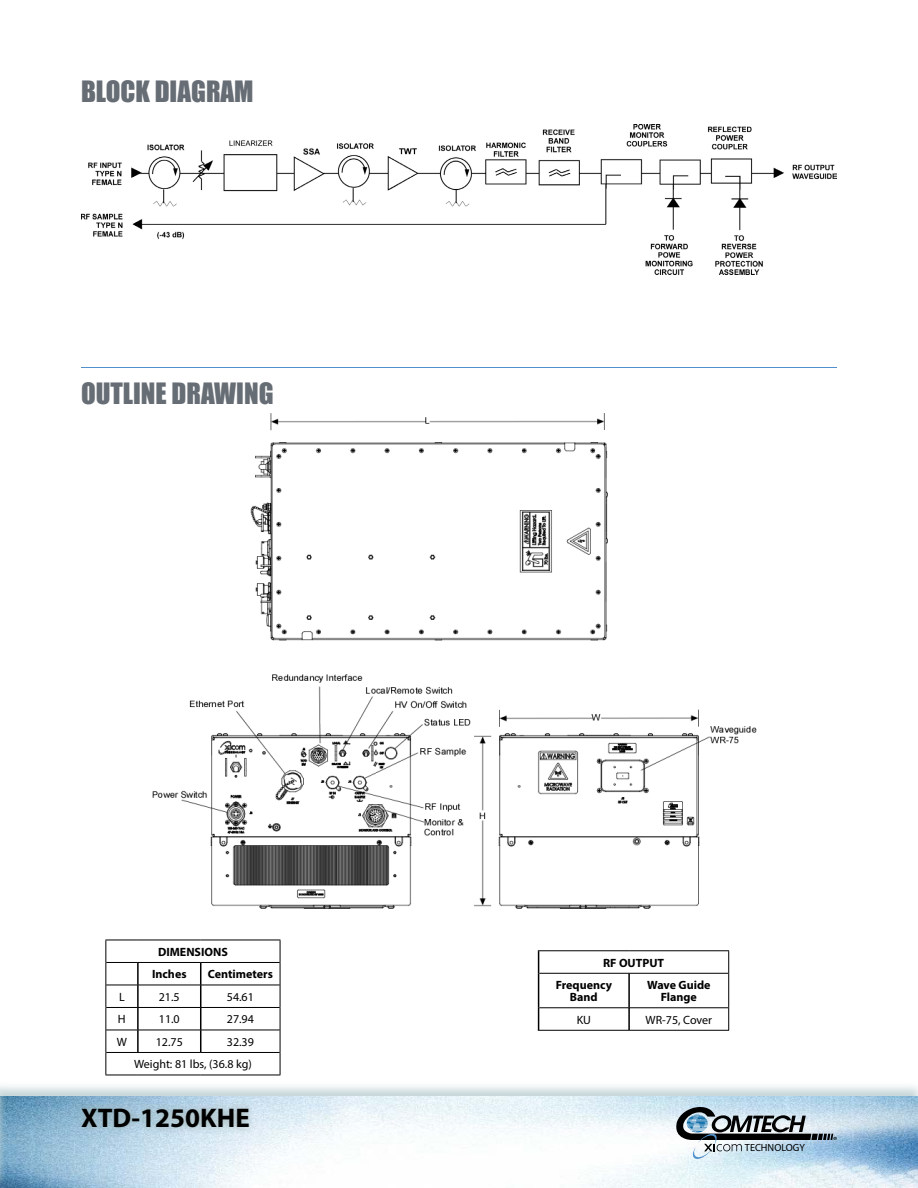
<style>
.page{position:relative;width:918px;height:1188px;background:#fff}
.page>*{position:absolute;margin:0;border:0;box-sizing:border-box;transform-origin:0 0}
.t1{font:27px "Impact";color:#676d75}
.t2{font:700 27px "Myriad Pro";color:#000}
.t3{font:12px/22.5px "Myriad Pro";color:#000;text-align:right}
.t4{font:700 12px/22.5px "Myriad Pro";color:#000}
.t5{font:10.35px "Myriad Pro";color:#000}
</style>
<div class="page">
<svg style="left:7px;top:1086px;width:911px;height:10px;background:#dbe5e6"></svg>
<img style="left:7px;top:1096px;width:911px;height:92px">
<svg style="left:673px;top:1101px;width:164px;height:58px;background:#9eafba"></svg>
<svg style="left:75px;top:1101px;width:181px;height:34px;background:#afcad8"></svg>
<hr style="left:81px;top:367px;width:756px;height:1px;background:#5091cd">
<svg style="left:0;top:1086px;width:7px;height:102px"></svg>
<svg style="left:0;top:1096px;width:1px;height:92px"></svg>
<img style="left:81px;top:124px;width:756px;height:150px">
<img style="left:152px;top:414px;width:605px;height:494px">
<hr style="left:137px;top:963px;width:2px;height:22px;background:#000">
<hr style="left:137px;top:985px;width:2px;height:22px;background:#000">
<hr style="left:137px;top:1008px;width:2px;height:22px;background:#000">
<hr style="left:137px;top:1030px;width:2px;height:22px;background:#000">
<svg style="left:200px;top:963px;width:1px;height:89px"></svg>
<hr style="left:106px;top:962px;width:32px;height:1px;background:#000">
<hr style="left:138px;top:962px;width:63px;height:1px;background:#000">
<hr style="left:201px;top:962px;width:79px;height:1px;background:#000">
<hr style="left:106px;top:985px;width:32px;height:1px;background:#000">
<hr style="left:138px;top:985px;width:63px;height:1px;background:#000">
<hr style="left:201px;top:985px;width:79px;height:1px;background:#000">
<hr style="left:106px;top:1007px;width:32px;height:1px;background:#000">
<hr style="left:138px;top:1007px;width:63px;height:1px;background:#000">
<hr style="left:201px;top:1007px;width:79px;height:1px;background:#000">
<hr style="left:106px;top:1030px;width:32px;height:1px;background:#000">
<hr style="left:138px;top:1030px;width:63px;height:1px;background:#000">
<hr style="left:201px;top:1030px;width:79px;height:1px;background:#000">
<hr style="left:106px;top:1052px;width:32px;height:1px;background:#000">
<hr style="left:138px;top:1052px;width:63px;height:1px;background:#000">
<hr style="left:201px;top:1052px;width:79px;height:1px;background:#000">
<hr style="left:105px;top:940px;width:33px;height:1px;background:#000">
<hr style="left:138px;top:940px;width:63px;height:1px;background:#000">
<hr style="left:201px;top:940px;width:79px;height:1px;background:#000">
<svg style="left:105px;top:940px;width:1px;height:135px"></svg>
<svg style="left:280px;top:940px;width:1px;height:135px"></svg>
<hr style="left:105px;top:1075px;width:33px;height:1px;background:#000">
<hr style="left:138px;top:1075px;width:63px;height:1px;background:#000">
<hr style="left:201px;top:1075px;width:79px;height:1px;background:#000">
<svg style="left:538px;top:951px;width:1px;height:22px"></svg>
<hr style="left:538px;top:973px;width:1px;height:35px;background:#000">
<hr style="left:628px;top:973px;width:2px;height:35px;background:#000">
<svg style="left:538px;top:1008px;width:1px;height:22px"></svg>
<hr style="left:628px;top:1008px;width:2px;height:22px;background:#000">
<hr style="left:539px;top:973px;width:90px;height:1px;background:#000">
<hr style="left:629px;top:973px;width:99px;height:1px;background:#000">
<hr style="left:539px;top:1008px;width:90px;height:1px;background:#000">
<hr style="left:629px;top:1008px;width:99px;height:1px;background:#000">
<hr style="left:538px;top:1030px;width:91px;height:1px;background:#000">
<hr style="left:629px;top:1030px;width:100px;height:1px;background:#000">
<hr style="left:538px;top:950px;width:91px;height:1px;background:#000">
<hr style="left:629px;top:950px;width:100px;height:1px;background:#000">
<svg style="left:728px;top:951px;width:1px;height:22px"></svg>
<hr style="left:728px;top:973px;width:1px;height:35px;background:#000">
<svg style="left:728px;top:1008px;width:1px;height:22px"></svg>
<h1 class="t1" style="left:81px;top:71px;width:174px">BLOCK DIAGRAM</h1>
<h1 class="t1" style="left:81px;top:372px;width:194px">OUTLINE DRAWING</h1>
<p class="t4" style="left:152px;top:940px;width:77px;text-indent:6px">DIMENSIONS<br>Inches</p>
<p class="t4" style="left:208px;top:963px;width:67px">Centimeters</p>
<p class="t3" style="left:119px;top:985px;width:7px">L</p>
<p class="t3" style="left:159px;top:985px;width:22px">21.5</p>
<p class="t3" style="left:227px;top:985px;width:29px">54.61</p>
<p class="t3" style="left:118px;top:1008px;width:9px">H</p>
<p class="t3" style="left:159px;top:1008px;width:22px">11.0</p>
<p class="t3" style="left:227px;top:1008px;width:29px">27.94</p>
<p class="t3" style="left:117px;top:1030px;width:12px">W</p>
<p class="t3" style="left:156px;top:1030px;width:29px">12.75</p>
<p class="t3" style="left:134px;top:1030px;width:121px">32.39<br>Weight: 81 lbs, (36.8 kg)</p>
<h1 class="t2" style="left:81px;top:1101px;width:170px">XTD-1250KHE</h1>
<p class="t4" style="left:556px;top:951px;width:110px;text-indent:47px">RF OUTPUT<br>Frequency</p>
<p class="t4" style="left:570px;top:985px;width:29px">Band</p>
<p class="t4" style="left:647px;top:979px;width:65px;line-height:12px;text-align:center">Wave Guide<br>Flange</p>
<p class="t3" style="left:577px;top:1008px;width:16px">KU</p>
<p class="t3" style="left:646px;top:1008px;width:68px">WR-75, Cover</p>
<p class="t5" style="left:745px;top:1141px;width:61px">TECHNOLOGY</p>
</div>
